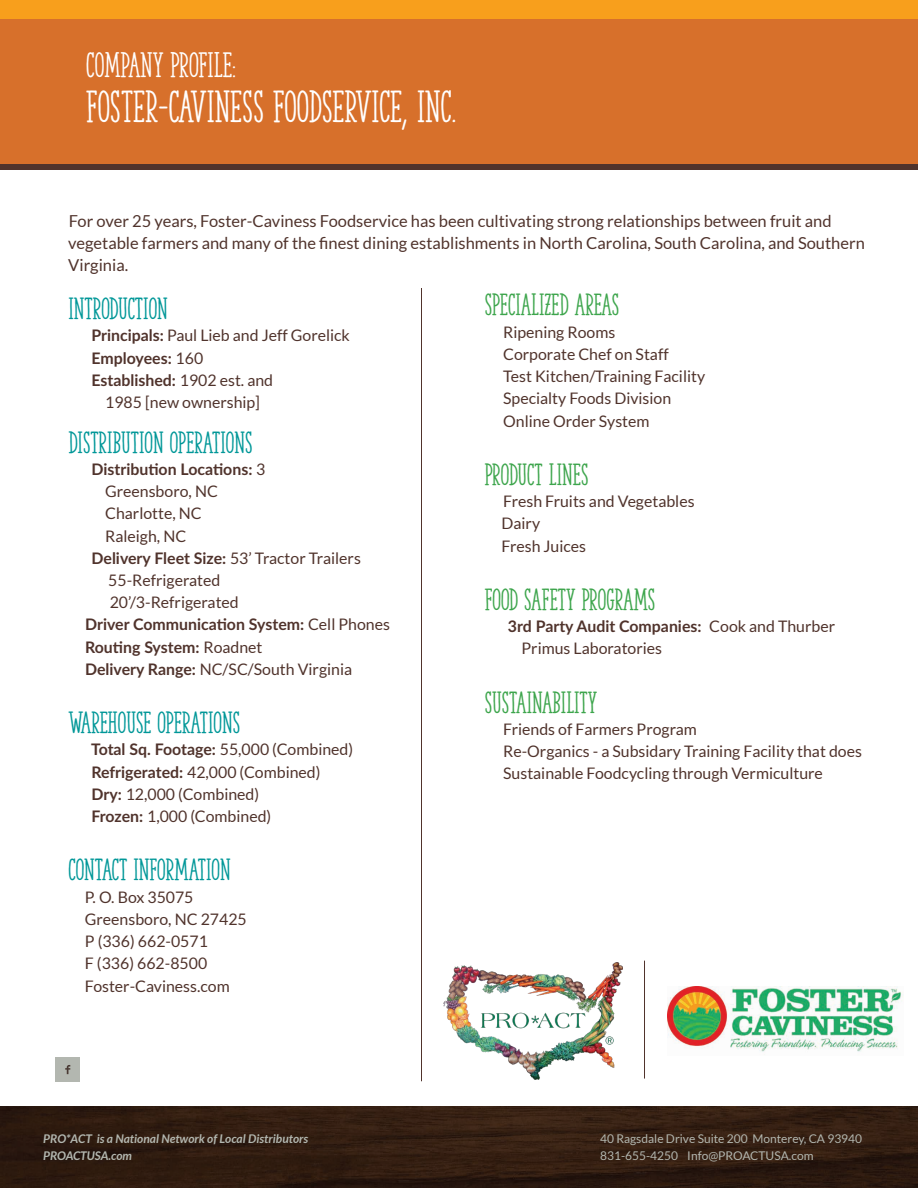
<style>
.page{position:relative;width:918px;height:1188px;background:#fff}
.page>*{position:absolute;margin:0;border:0;box-sizing:border-box;transform-origin:0 0}
.t1{font:900 42px "The Serif Hand";color:#fff}
.t2{font:900 33px "The Serif Hand";color:#fff}
.t3{font:900 28.65px "The Serif Hand";color:#009798}
.t4{font:900 28.65px "The Serif Hand";color:#3da54c}
.t5{font:16.5px/22.2px "Lato";color:#50332c}
.t6{font:15.9px/22.2px "Lato";color:#50332c}
.t7{font:700 15.9px "Lato";color:#50332c}
.t8{font:12px/17.1px "Lato";color:#b3b7b0}
.t9{font:italic 700 12px/17.1px "Lato";color:#b3b7b0}
.s1{font-weight:700}
.s2{font-weight:400}
</style>
<div class="page">
<div style="left:0;top:0;width:918px;height:167px;background:#d7702b"></div>
<div style="left:0;top:0;width:918px;height:18px;background:#f89f1c"></div>
<div style="left:0;top:164px;width:918px;height:6px;background:#50332c"></div>
<hr style="left:644px;top:961px;width:1px;height:118px;background:#50332c">
<img style="left:667px;top:986px;width:236px;height:66px">
<img style="left:443px;top:962px;width:180px;height:118px">
<div style="left:55px;top:1057px;width:25px;height:25px;background:#b3b7b0"></div>
<svg style="left:65px;top:1065px;width:5px;height:9px"></svg>
<hr style="left:421px;top:288px;width:1px;height:793px;background:#50332c">
<img style="left:0;top:1107px;width:918px;height:81px">
<h2 class="t2" style="left:86px;top:46px;width:151px">COMPANY PROFILE:</h2>
<h1 class="t1" style="left:86px;top:82px;width:371px">FOSTER-CAVINESS FOODSERVICE, INC.</h1>
<p class="t5" style="left:68px;top:209px;width:798px">For over 25 years, Foster-Caviness Foodservice has been cultivating strong relationships between fruit and vegetable farmers and many of the finest dining establishments in North Carolina, South Carolina, and Southern<br>Virginia.</p>
<h3 class="t3" style="left:68px;top:291px;width:101px">INTRODUCTION</h3>
<p class="t6" style="left:92px;top:324px;width:260px"><span class="s1">Principals:</span> Paul Lieb and Jeff Gorelick</p>
<p class="t7" style="left:92px;top:346px;width:113px">Employees: <span class="s2">160</span></p>
<p class="t7" style="left:92px;top:368px;width:183px">Established: <span class="s2">1902 est. and</span></p>
<p class="t6" style="left:105px;top:391px;width:156px">1985 [new ownership]</p>
<h3 class="t3" style="left:68px;top:425px;width:185px">DISTRIBUTION OPERATIONS</h3>
<p class="t7" style="left:92px;top:457px;width:175px">Distribution Locations: <span class="s2">3</span></p>
<p class="t6" style="left:105px;top:480px;width:114px">Greensboro, NC</p>
<p class="t6" style="left:105px;top:502px;width:98px">Charlotte, NC</p>
<p class="t6" style="left:105px;top:525px;width:83px">Raleigh, NC</p>
<p class="t7" style="left:92px;top:546px;width:271px">Delivery Fleet Size: <span class="s2">53’ Tractor Trailers</span></p>
<p class="t6" style="left:108px;top:569px;width:114px">55-Refrigerated</p>
<p class="t6" style="left:110px;top:591px;width:131px">20’/3-Refrigerated</p>
<p class="t7" style="left:85px;top:613px;width:306px">Driver Communication System: <span class="s2">Cell Phones</span></p>
<p class="t7" style="left:85px;top:635px;width:179px">Routing System: <span class="s2">Roadnet</span></p>
<p class="t6" style="left:85px;top:658px;width:268px"><span class="s1">Delivery Range:</span> NC/SC/South Virginia</p>
<h3 class="t3" style="left:68px;top:706px;width:173px">WAREHOUSE OPERATIONS</h3>
<p class="t6" style="left:91px;top:738px;width:264px"><span class="s1">Total Sq. Footage:</span> 55,000 (Combined)<br><span class="s1">Refrigerated:</span> 42,000 (Combined)<br><span class="s1">Dry:</span> 12,000 (Combined)<br><span class="s1">Frozen:</span> 1,000 (Combined)</p>
<h3 class="t3" style="left:68px;top:853px;width:164px">CONTACT INFORMATION</h3>
<p class="t6" style="left:85px;top:886px;width:163px">P. O. Box 35075<br>Greensboro, NC 27425<br>P (336) 662-0571<br>F (336) 662-8500<br>Foster-Caviness.com</p>
<h3 class="t4" style="left:485px;top:288px;width:136px">SPECIALIZED AREAS</h3>
<p class="t6" style="left:503px;top:321px;width:204px">Ripening Rooms<br>Corporate Chef on Staff<br>Test Kitchen/Training Facility<br>Specialty Foods Division<br>Online Order System</p>
<h3 class="t4" style="left:485px;top:457px;width:105px">PRODUCT LINES</h3>
<p class="t6" style="left:502px;top:490px;width:195px">Fresh Fruits and Vegetables<br>Dairy<br>Fresh Juices</p>
<h3 class="t4" style="left:485px;top:582px;width:172px">FOOD SAFETY PROGRAMS</h3>
<p class="t6" style="left:522px;top:615px;width:315px;text-indent:-14px"><span class="s1">3rd Party Audit Companies:</span> Cook and Thurber<br>Primus Laboratories</p>
<h3 class="t4" style="left:485px;top:685px;width:114px">SUSTAINABILITY</h3>
<p class="t6" style="left:503px;top:718px;width:360px">Friends of Farmers Program<br>Re-Organics - a Subsidary Training Facility that does<br>Sustainable Foodcycling through Vermiculture</p>
<p class="t9" style="left:43px;top:1131px;width:266px">PRO*ACT is a National Network of Local Distributors<br>PROACTUSA.com</p>
<p class="t8" style="left:600px;top:1130px;width:264px">40 Ragsdale Drive Suite 200 Monterey, CA 93940<br>831-655-4250 Info@PROACTUSA.com</p>
</div>
